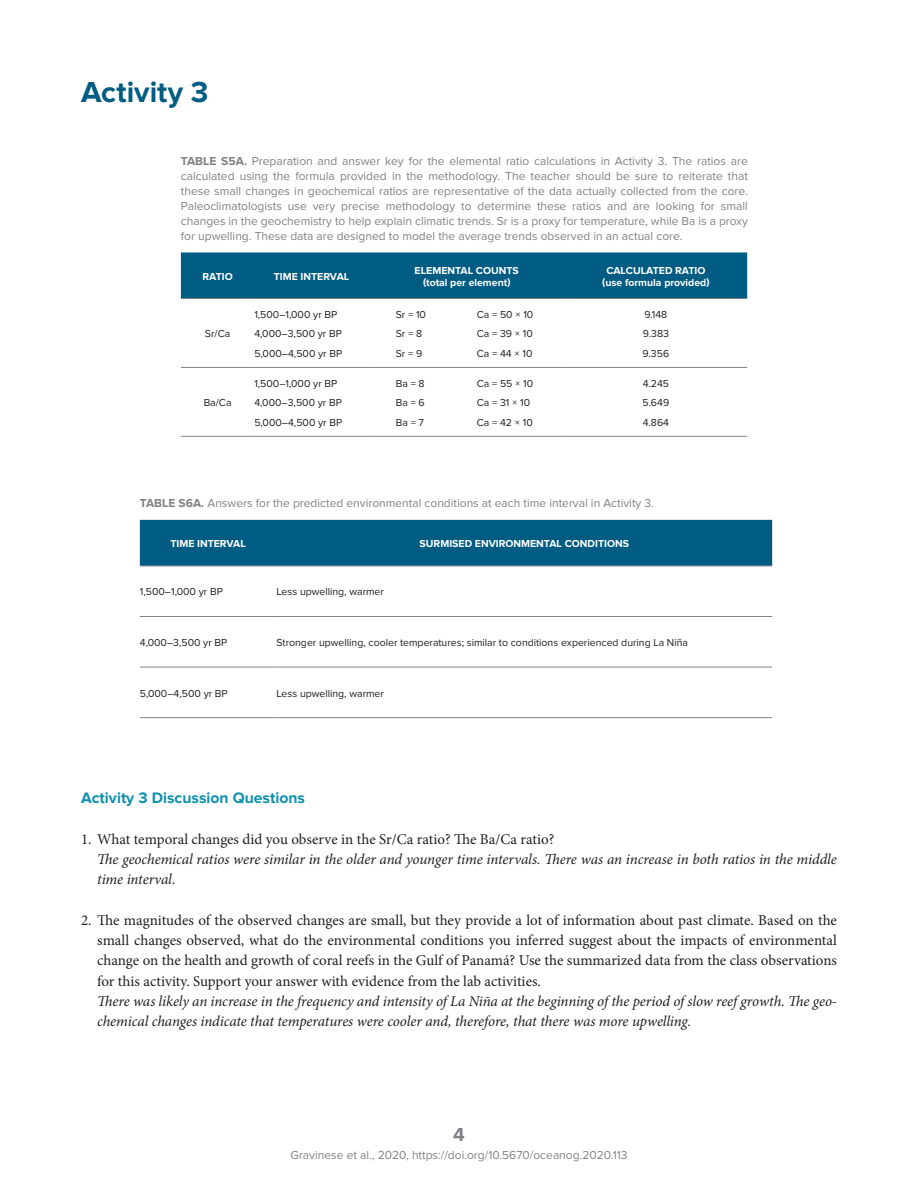
<style>
.page{position:relative;width:918px;height:1188px;background:#fff}
.page>*{position:absolute;margin:0;border:0;box-sizing:border-box;transform-origin:0 0}
.t1{font:700 30px "Proxima Nova";color:#005c82}
.t2{font:700 19.5px "Proxima Nova";color:#808285}
.subhead_2{font:700 15.75px "Proxima Nova";color:#0e91af}
.bulleted_text{font:15px/20.2px "Minion Pro";color:#231f20;text-align:justify}
.bulleted_text-2{font:italic 15px/20.2px "Minion Pro";letter-spacing:-.01em;color:#231f20}
.table_caption{font:12px/15px "Proxima Nova";color:#808285;text-align:justify}
.table_text{font:10.5px/19.5px "Proxima Nova";color:#231f20}
.table_text-2{font:700 10.5px "Proxima Nova";color:#fff}
.s1{font-weight:700}
</style>
<div class="page">
<div style="left:181px;top:252px;width:566px;height:46px;background:#005c82"></div>
<hr style="left:181px;top:298px;width:73px;height:1px;background:#808285">
<hr style="left:254px;top:298px;width:115px;height:1px;background:#808285">
<hr style="left:369px;top:298px;width:108px;height:1px;background:#808285">
<hr style="left:477px;top:298px;width:88px;height:1px;background:#808285">
<hr style="left:565px;top:298px;width:182px;height:1px;background:#808285">
<hr style="left:181px;top:367px;width:73px;height:1px;background:#808285">
<hr style="left:254px;top:367px;width:115px;height:1px;background:#808285">
<hr style="left:369px;top:367px;width:108px;height:1px;background:#808285">
<hr style="left:477px;top:367px;width:88px;height:1px;background:#808285">
<hr style="left:565px;top:367px;width:182px;height:1px;background:#808285">
<hr style="left:181px;top:436px;width:73px;height:1px;background:#808285">
<hr style="left:254px;top:436px;width:115px;height:1px;background:#808285">
<hr style="left:369px;top:436px;width:108px;height:1px;background:#808285">
<hr style="left:477px;top:436px;width:88px;height:1px;background:#808285">
<hr style="left:565px;top:436px;width:182px;height:1px;background:#808285">
<div style="left:140px;top:520px;width:632px;height:46px;background:#005c82"></div>
<hr style="left:140px;top:566px;width:136px;height:1px;background:#808285">
<hr style="left:276px;top:566px;width:496px;height:1px;background:#808285">
<hr style="left:140px;top:616px;width:136px;height:1px;background:#808285">
<hr style="left:276px;top:616px;width:496px;height:1px;background:#808285">
<hr style="left:140px;top:667px;width:136px;height:1px;background:#808285">
<hr style="left:276px;top:667px;width:496px;height:1px;background:#808285">
<hr style="left:140px;top:717px;width:136px;height:1px;background:#808285">
<hr style="left:276px;top:717px;width:496px;height:1px;background:#808285">
<p class="t1" style="left:81px;top:74px;width:129px">Activity 3</p>
<p class="table_caption" style="left:181px;top:154px;width:569px"><span class="s1">TABLE S5A.</span> Preparation and answer key for the elemental ratio calculations in Activity 3. The ratios are calculated using the formula provided in the methodology. The teacher should be sure to reiterate that these small changes in geochemical ratios are representative of the data actually collected from the core.<br>Paleoclimatologists use very precise methodology to determine these ratios and are looking for small changes in the geochemistry to help explain climatic trends. Sr is a proxy for temperature, while Ba is a proxy for upwelling. These data are designed to model the average trends observed in an actual core.</p>
<p class="table_text-2" style="left:202px;top:270px;width:32px">RATIO</p>
<p class="table_text-2" style="left:274px;top:270px;width:77px">TIME INTERVAL</p>
<p class="table_text-2" style="left:415px;top:264px;width:106px">ELEMENTAL COUNTS</p>
<p class="table_text-2" style="left:423px;top:276px;width:89px">(total per element)</p>
<p class="table_text-2" style="left:606px;top:264px;width:101px">CALCULATED RATIO</p>
<p class="table_text-2" style="left:602px;top:276px;width:109px">(use formula provided)</p>
<p class="table_text" style="left:205px;top:324px;width:27px">Sr/Ca</p>
<p class="table_text" style="left:204px;top:393px;width:29px">Ba/Ca</p>
<p class="table_text" style="left:254px;top:305px;width:89px">1,500–1,000 yr BP<br>4,000–3,500 yr BP</p>
<p class="table_text" style="left:254px;top:344px;width:89px">5,000–4,500 yr BP</p>
<p class="table_text" style="left:254px;top:373px;width:89px">1,500–1,000 yr BP<br>4,000–3,500 yr BP</p>
<p class="table_text" style="left:254px;top:412px;width:89px">5,000–4,500 yr BP</p>
<p class="table_text" style="left:396px;top:305px;width:32px">Sr = 10</p>
<p class="table_text" style="left:396px;top:324px;width:28px">Sr = 8</p>
<p class="table_text" style="left:396px;top:344px;width:28px">Sr = 9</p>
<p class="table_text" style="left:396px;top:373px;width:30px">Ba = 8</p>
<p class="table_text" style="left:396px;top:393px;width:31px">Ba = 6</p>
<p class="table_text" style="left:396px;top:412px;width:30px">Ba = 7</p>
<p class="table_text" style="left:477px;top:305px;width:58px">Ca = 50 × 10</p>
<p class="table_text" style="left:477px;top:324px;width:57px">Ca = 39 × 10</p>
<p class="table_text" style="left:477px;top:344px;width:57px">Ca = 44 × 10</p>
<p class="table_text" style="left:477px;top:373px;width:58px">Ca = 55 × 10</p>
<p class="table_text" style="left:477px;top:393px;width:55px">Ca = 31 × 10</p>
<p class="table_text" style="left:477px;top:412px;width:57px">Ca = 42 × 10</p>
<p class="table_text" style="left:644px;top:305px;width:24px">9.148</p>
<p class="table_text" style="left:643px;top:324px;width:28px">9.383</p>
<p class="table_text" style="left:643px;top:344px;width:28px">9.356</p>
<p class="table_text" style="left:643px;top:373px;width:28px">4.245</p>
<p class="table_text" style="left:643px;top:393px;width:28px">5.649</p>
<p class="table_text" style="left:643px;top:412px;width:28px">4.864</p>
<p class="table_caption" style="left:140px;top:496px;width:516px"><span class="s1">TABLE S6A.</span> Answers for the predicted environmental conditions at each time interval in Activity 3.</p>
<p class="table_text-2" style="left:170px;top:537px;width:77px">TIME INTERVAL</p>
<p class="table_text-2" style="left:420px;top:537px;width:211px">SURMISED ENVIRONMENTAL CONDITIONS</p>
<p class="table_text" style="left:140px;top:582px;width:84px">1,500–1,000 yr BP</p>
<p class="table_text" style="left:276px;top:582px;width:109px">Less upwelling, warmer</p>
<p class="table_text" style="left:140px;top:633px;width:89px">4,000–3,500 yr BP</p>
<p class="table_text" style="left:276px;top:633px;width:413px">Stronger upwelling, cooler temperatures; similar to conditions experienced during La Niña</p>
<p class="table_text" style="left:140px;top:683px;width:89px">5,000–4,500 yr BP</p>
<p class="table_text" style="left:276px;top:683px;width:109px">Less upwelling, warmer</p>
<p class="subhead_2" style="left:81px;top:789px;width:226px">Activity 3 Discussion Questions</p>
<p class="bulleted_text" style="left:81px;top:829px;width:475px">1. What temporal changes did you observe in the Sr/Ca ratio? The Ba/Ca ratio?</p>
<p class="bulleted_text-2" style="left:97px;top:849px;width:741px">The geochemical ratios were similar in the older and younger time intervals. There was an increase in both ratios in the middle time interval.</p>
<p class="bulleted_text" style="left:97px;top:910px;width:741px;text-indent:-16px">2. The magnitudes of the observed changes are small, but they provide a lot of information about past climate. Based on the small changes observed, what do the environmental conditions you inferred suggest about the impacts of environmental change on the health and growth of coral reefs in the Gulf of Panamá? Use the summarized data from the class observations for this activity. Support your answer with evidence from the lab activities.</p>
<p class="bulleted_text-2" style="left:97px;top:991px;width:741px">There was likely an increase in the frequency and intensity of La Niña at the beginning of the period of slow reef growth. The geo&shy;chemical changes indicate that temperatures were cooler and, therefore, that there was more upwelling.</p>
<h2 class="t2" style="left:453px;top:1124px;width:13px">4</h2>
<p class="table_caption" style="left:290px;top:1148px;width:339px">Gravinese et al., 2020, https://doi.org/10.5670/oceanog.2020.113</p>
</div>
